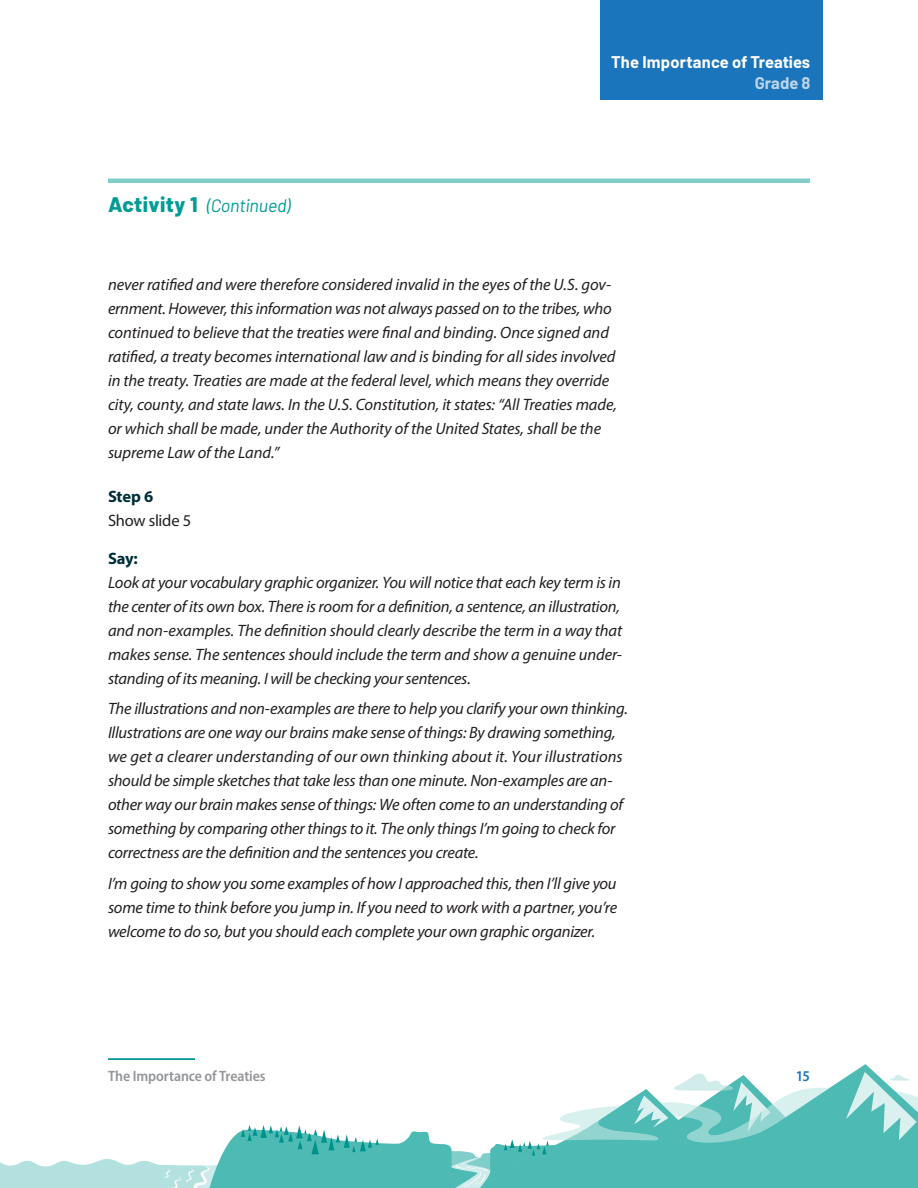
<style>
.page{position:relative;width:918px;height:1188px;background:#fff}
.page>*{position:absolute;margin:0;border:0;box-sizing:border-box;transform-origin:0 0}
.Activity_No{font:italic 18px "Barlow";letter-spacing:-.01em;color:#009c94}
.Body{font:italic 16.5px/24px "Myriad Pro";letter-spacing:-.015em;color:#231f20}
.t1{font:700 16.5px "Barlow";letter-spacing:.005em;color:#fff}
.Body-2{font:16.5px "Myriad Pro";letter-spacing:-.015em;color:#231f20}
.Say_Step{font:700 16.5px "Myriad Pro";letter-spacing:-.01em;color:#002f3c}
.t2{font:700 16.5px "Barlow";color:#bbd6eb}
.t3{font:600 semi-condensed 15px "Myriad Pro";letter-spacing:-.005em;color:#939598}
.t4{font:600 semi-condensed 15px "Myriad Pro";color:#1b75bc}
.s1{font-weight:800;font-style:normal;font-size:21px}
</style>
<div class="page">
<hr style="left:108px;top:179px;width:702px;height:4px;background:#80cec9">
<svg style="left:0;top:1159px;width:205px;height:29px"></svg>
<svg style="left:205px;top:1064px;width:669px;height:124px"></svg>
<svg style="left:241px;top:1125px;width:138px;height:29px"></svg>
<svg style="left:438px;top:1072px;width:480px;height:116px"></svg>
<hr style="left:108px;top:1058px;width:87px;height:2px;background:#009c94">
<div style="left:600px;top:0;width:223px;height:99px;background:#1b75bc"></div>
<p class="Activity_No" style="left:108px;top:193px;width:184px"><span class="s1">Activity 1</span> (Continued)</p>
<p class="t1" style="left:611px;top:50px;width:201px">The Importance of Treaties</p>
<p class="t2" style="left:755px;top:71px;width:57px">Grade 8</p>
<p class="Body" style="left:108px;top:272px;width:511px">never ratified and were therefore considered invalid in the eyes of the U.S. gov&shy;ernment. However, this information was not always passed on to the tribes, who continued to believe that the treaties were final and binding. Once signed and ratified, a treaty becomes international law and is binding for all sides involved in the treaty. Treaties are made at the federal level, which means they override city, county, and state laws. In the U.S. Constitution, it states: “All Treaties made, or which shall be made, under the Authority of the United States, shall be the supreme Law of the Land.”</p>
<p class="Say_Step" style="left:108px;top:486px;width:47px">Step 6</p>
<p class="Body-2" style="left:108px;top:510px;width:85px">Show slide 5</p>
<p class="Say_Step" style="left:108px;top:547px;width:31px">Say:</p>
<p class="Body" style="left:108px;top:570px;width:516px">Look at your vocabulary graphic organizer. You will notice that each key term is in the center of its own box. There is room for a definition, a sentence, an illustration, and non-examples. The definition should clearly describe the term in a way that makes sense. The sentences should include the term and show a genuine under&shy;standing of its meaning. I will be checking your sentences.</p>
<p class="Body" style="left:108px;top:697px;width:521px">The illustrations and non-examples are there to help you clarify your own thinking.<br>Illustrations are one way our brains make sense of things: By drawing something, we get a clearer understanding of our own thinking about it. Your illustrations should be simple sketches that take less than one minute. Non-examples are an&shy;other way our brain makes sense of things: We often come to an understanding of something by comparing other things to it. The only things I’m going to check for correctness are the definition and the sentences you create.</p>
<p class="Body" style="left:108px;top:871px;width:511px;text-align:justify">I’m going to show you some examples of how I approached this, then I’ll give you some time to think before you jump in. If you need to work with a partner, you’re welcome to do so, but you should each complete your own graphic organizer.</p>
<p class="t3" style="left:108px;top:1066px;width:159px">The Importance of Treaties</p>
<p class="t4" style="left:796px;top:1066px;width:16px">15</p>
</div>
